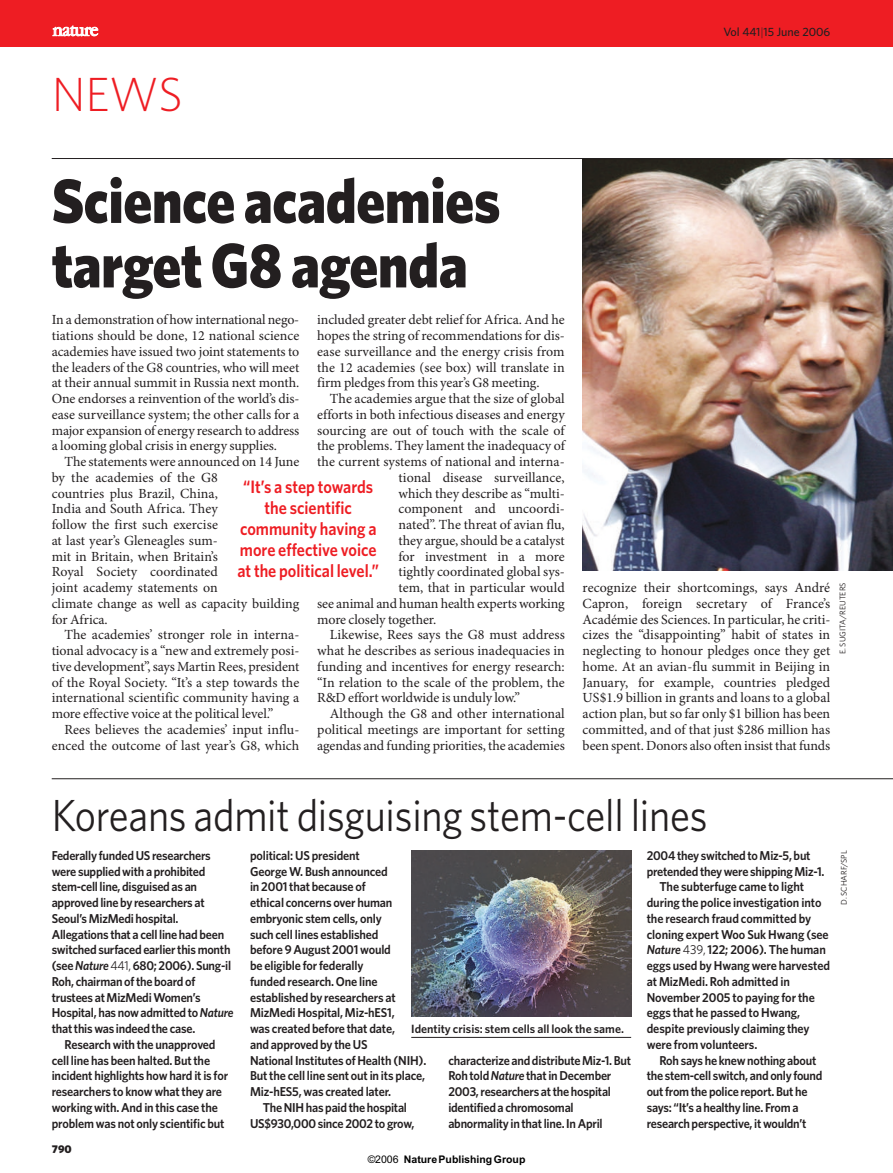
<style>
.page{position:relative;width:893px;height:1173px;background:#fff}
.page>*{position:absolute;margin:0;border:0;box-sizing:border-box;transform-origin:0 0}
.t1{font:900 63px/64.5px "Whitney";letter-spacing:-.005em;color:#231f20;scale:.9 1}
.t2{font:300 48px "Whitney";color:#ee1d23}
.t3{font:45px "Whitney";letter-spacing:-.005em;color:#231f20;scale:.9 1}
.t4{font:600 18px/21px "Whitney";color:#ee1d23;text-align:center;scale:.9 1}
.t5{font:13.95px/15.8px "Minion Pro";color:#231f20;text-align:justify}
.t6{font:600 12.9px/15.8px "Whitney";letter-spacing:-.02em;color:#231f20;scale:.95 1}
.t7{font:600 12px "Whitney";color:#231f20}
.t8{font:500 12px "Whitney";letter-spacing:-.005em;color:#231f20}
.t9{font:900 11.25px "Whitney";color:#231f20}
.t10{font:700 10.5px "Arial";color:#000}
.t11{font:8.25px "Whitney";color:#231f20}
.s1{font-weight:300}
.s2{font-style:italic}
.s3{font-weight:400}
.s4{font-family:"Arial MT2";font-weight:400}
</style>
<div class="page">
<div style="left:0;top:0;width:892px;height:47px;background:#ee1d23"></div>
<svg style="left:53px;top:26px;width:45px;height:10px"></svg>
<img style="left:411px;top:850px;width:220px;height:167px">
<img style="left:582px;top:159px;width:310px;height:412px">
<hr style="left:411px;top:1037px;width:220px;height:1px;background:#231f20">
<hr style="left:52px;top:779px;width:840px;height:1px;background:#231f20">
<hr style="left:52px;top:158px;width:840px;height:1px;background:#231f20">
<h2 class="t2" style="left:52px;top:77px;width:132px">NEWS</h2>
<p class="t8" style="left:723px;top:27px;width:108px">Vol 441<span class="s1">|</span>15 June 2006</p>
<h1 class="t1" style="left:52px;top:174px;width:500px">Science academies target G8 agenda</h1>
<p class="t5" style="left:317px;top:313px;width:249px">included greater debt relief for Africa. And he hopes the string of recommendations for dis&shy;ease surveillance and the energy crisis from the 12 academies (see box) will translate in firm pledges from this year’s G8 meeting.</p>
<p class="t5" style="left:330px;top:392px;width:236px">The academies argue that the size of global</p>
<p class="t5" style="left:317px;top:408px;width:249px">efforts in both infectious diseases and energy</p>
<p class="t5" style="left:317px;top:423px;width:249px">sourcing are out of touch with the scale of</p>
<p class="t5" style="left:317px;top:439px;width:249px">the problems. They lament the inadequacy of</p>
<p class="t5" style="left:317px;top:455px;width:249px">the current systems of national and interna-</p>
<p class="t5" style="left:398px;top:471px;width:168px">tional disease surveillance,</p>
<p class="t5" style="left:398px;top:486px;width:168px">which they describe as “multi-</p>
<p class="t5" style="left:398px;top:502px;width:168px">component and uncoordi-</p>
<p class="t5" style="left:398px;top:518px;width:168px">nated”. The threat of avian flu,</p>
<p class="t5" style="left:398px;top:534px;width:168px">they argue, should be a catalyst</p>
<p class="t5" style="left:398px;top:549px;width:168px">for investment in a more</p>
<p class="t5" style="left:398px;top:565px;width:168px">tightly coordinated global sys-</p>
<p class="t5" style="left:398px;top:581px;width:168px">tem, that in particular would</p>
<p class="t5" style="left:317px;top:597px;width:249px">see animal and human health experts working</p>
<p class="t5" style="left:317px;top:612px;width:121px">more closely together.</p>
<p class="t5" style="left:330px;top:628px;width:236px">Likewise, Rees says the G8 must address</p>
<p class="t5" style="left:317px;top:644px;width:249px">what he describes as serious inadequacies in</p>
<p class="t5" style="left:317px;top:660px;width:249px">funding and incentives for energy research:</p>
<p class="t5" style="left:317px;top:675px;width:249px">“In relation to the scale of the problem, the</p>
<p class="t5" style="left:317px;top:691px;width:204px">R&amp;D effort worldwide is unduly low.”</p>
<p class="t5" style="left:330px;top:707px;width:236px">Although the G8 and other international</p>
<p class="t5" style="left:317px;top:723px;width:249px">political meetings are important for setting</p>
<p class="t5" style="left:317px;top:738px;width:249px">agendas and funding priorities, the academies</p>
<p class="t5" style="left:52px;top:313px;width:249px">In a demonstration of how international nego&shy;tiations should be done, 12 national science academies have issued two joint statements to the leaders of the G8 countries, who will meet at their annual summit in Russia next month.<br>One endorses a reinvention of the world’s dis&shy;ease surveillance system; the other calls for a major expansion of energy research to address a looming global crisis in energy supplies.</p>
<p class="t5" style="left:52px;top:455px;width:249px;text-align:left;text-indent:13px">The statements were announced on 14 June by the academies of the G8<br>countries plus Brazil, China,<br>India and South Africa. They<br>follow the first such exercise<br>at last year’s Gleneagles sum-<br>mit in Britain, when Britain’s<br>Royal Society coordinated<br>joint academy statements on<br>climate change as well as capacity building for Africa.</p>
<p class="t5" style="left:52px;top:628px;width:249px;text-indent:13px">The academies’ stronger role in interna&shy;tional advocacy is a “new and extremely posi&shy;tive development”, says Martin Rees, president of the Royal Society. “It’s a step towards the international scientific community having a more effective voice at the political level.”</p>
<p class="t5" style="left:52px;top:723px;width:249px;text-align:right">Rees believes the academies’ input influ&shy;enced the outcome of last year’s G8, which</p>
<p class="t4" style="left:237px;top:478px;width:159px">“It’s a step towards the scientific community having a more effective voice at the political level.”</p>
<p class="t5" style="left:582px;top:581px;width:249px">recognize their shortcomings, says André Capron, foreign secretary of France’s Académie des Sciences. In particular, he criti&shy;cizes the “disappointing” habit of states in neglecting to honour pledges once they get home. At an avian-flu summit in Beijing in January, for example, countries pledged US$1.9 billion in grants and loans to a global action plan, but so far only $1 billion has been committed, and of that just $286 million has been spent. Donors also often insist that funds</p>
<p class="t11" style="left:839px;top:654px;width:73px;rotate:-90deg">E. SUGITA/REUTERS</p>
<h3 class="t3" style="left:52px;top:798px;width:730px">Koreans admit disguising stem-cell lines</h3>
<p class="t6" style="left:52px;top:848px;width:193px">Federally funded US researchers were supplied with a prohibited stem-cell line, disguised as an approved line by researchers at<br>Seoul’s MizMedi hospital.<br>Allegations that a cell line had been switched surfaced earlier this month (see <span class="s2">Nature</span><span class="s3">441,</span>680; 2006). Sung-il<br>Roh, chairman of the board of trustees at MizMedi Women’s<br>Hospital, has now admitted to <span class="s2">Nature </span>that this was indeed the case.</p>
<p class="t6" style="left:52px;top:1037px;width:187px;text-indent:13px">Research with the unapproved cell line has been halted. But the incident highlights how hard it is for researchers to know what they are working with. And in this case the problem was not only scientific but</p>
<p class="t9" style="left:52px;top:1145px;width:21px">790</p>
<p class="t6" style="left:250px;top:848px;width:187px">political: US president<br>George W. Bush announced<br>in 2001 that because of<br>ethical concerns over human embryonic stem cells, only<br>such cell lines established<br>before 9 August 2001 would<br>be eligible for federally<br>funded research. One line established by researchers at<br>MizMedi Hospital, Miz-hES1,<br>was created before that date,<br>and approved by the US<br>National Institutes of Health (NIH).<br>But the cell line sent out in its place,<br>Miz-hES5, was created later.</p>
<p class="t6" style="left:250px;top:1100px;width:175px;text-align:center">The NIH has paid the hospital<br>US$930,000 since 2002 to grow,</p>
<p class="t7" style="left:411px;top:1024px;width:214px">Identity crisis: stem cells all look the same.</p>
<p class="t6" style="left:448px;top:1053px;width:194px">characterize and distribute Miz-1. But Roh told <span class="s2">Nature</span> that in December 2003, researchers at the hospital identified a chromosomal abnormality in that line. In April</p>
<p class="t10" style="left:367px;top:1153px;width:159px"><span class="s4">©200</span><span class="s3">6</span> NaturePublishingGroup</p>
<p class="t6" style="left:646px;top:848px;width:174px">2004 they switched to Miz-5, but</p>
<p class="t6" style="left:646px;top:864px;width:188px">pretended they were shipping Miz-1.</p>
<p class="t6" style="left:659px;top:880px;width:154px">The subterfuge came to light</p>
<p class="t6" style="left:646px;top:896px;width:185px">during the police investigation into</p>
<p class="t6" style="left:646px;top:911px;width:174px">the research fraud committed by</p>
<p class="t6" style="left:646px;top:927px;width:193px">cloning expert Woo Suk Hwang (see</p>
<p class="t6" style="left:646px;top:943px;width:190px"><span class="s2">Nature</span> <span class="s3">439,</span> 122; 2006). The human</p>
<p class="t6" style="left:646px;top:959px;width:194px">eggs used by Hwang were harvested</p>
<p class="t6" style="left:646px;top:974px;width:152px">at MizMedi. Roh admitted in</p>
<p class="t6" style="left:646px;top:990px;width:178px">November 2005 to paying for the</p>
<p class="t6" style="left:646px;top:1006px;width:163px">eggs that he passed to Hwang,</p>
<p class="t6" style="left:646px;top:1022px;width:173px">despite previously claiming they</p>
<p class="t6" style="left:646px;top:1037px;width:118px">were from volunteers.</p>
<p class="t6" style="left:659px;top:1053px;width:167px">Roh says he knew nothing about</p>
<p class="t6" style="left:646px;top:1069px;width:186px">the stem-cell switch, and only found</p>
<p class="t6" style="left:646px;top:1085px;width:171px">out from the police report. But he</p>
<p class="t6" style="left:646px;top:1100px;width:161px">says: “It’s a healthy line. From a</p>
<p class="t6" style="left:646px;top:1116px;width:170px">research perspective, it wouldn’t</p>
<p class="t11" style="left:840px;top:905px;width:56px;rotate:-90deg">D. SCHARF/SPL</p>
</div>
